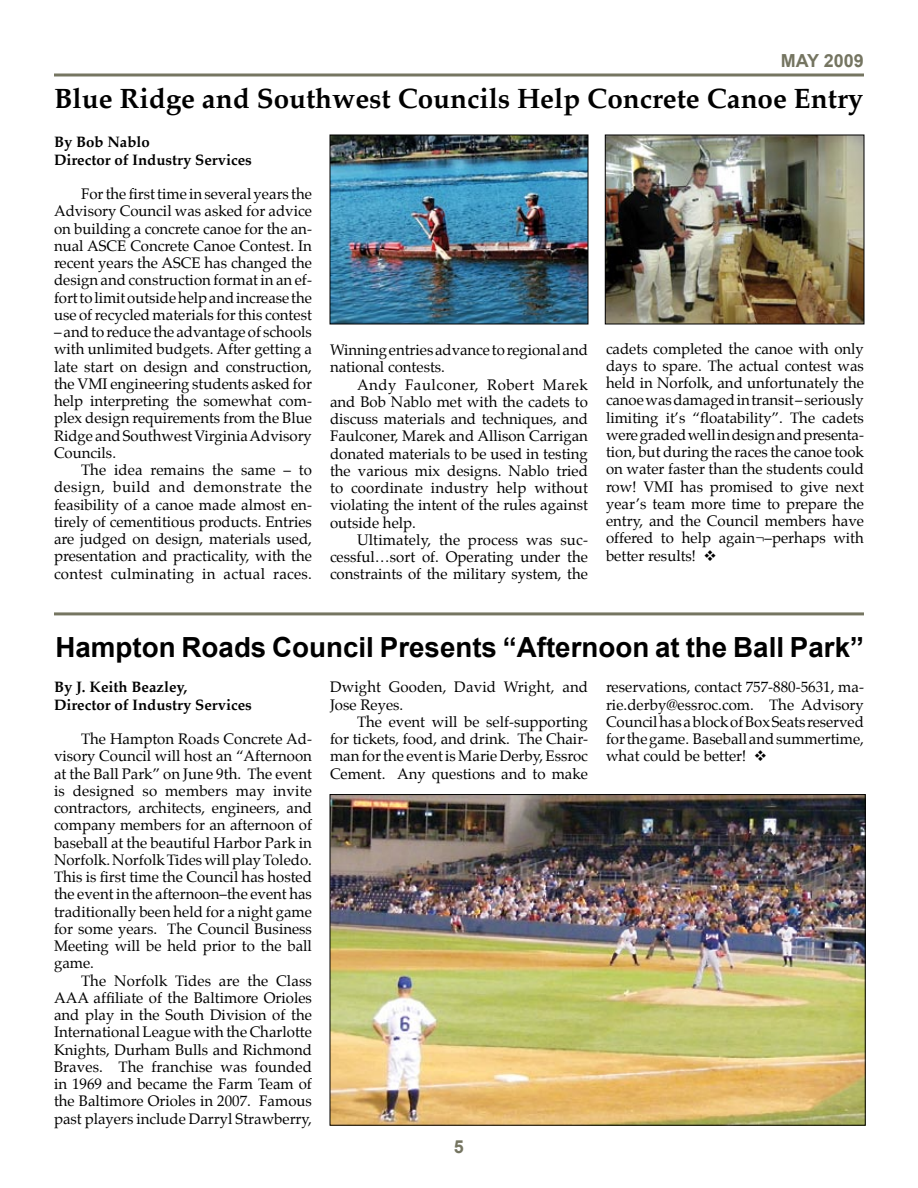
<style>
.page{position:relative;width:918px;height:1188px;background:#fff}
.page>*{position:absolute;margin:0;border:0;box-sizing:border-box;transform-origin:0 0}
.t1{font:700 27.75px "Palatino";color:#000}
.t2{font:700 27.75px "Arial";color:#000}
.t3{font:700 18px "Arial";color:#757561}
.t4{font:15px/17.2px "Palatino";color:#000;text-align:justify}
.t5{font:700 15px/17.2px "Palatino";color:#000}
</style>
<div class="page">
<hr style="left:54px;top:73px;width:810px;height:3px;background:#757561">
<hr style="left:54px;top:612px;width:810px;height:3px;background:#757561">
<img style="left:607px;top:137px;width:255px;height:185px">
<div style="left:605px;top:135px;width:259px;height:189px;border:1px solid #000"></div>
<img style="left:332px;top:137px;width:254px;height:185px">
<div style="left:330px;top:135px;width:258px;height:189px;border:1px solid #000"></div>
<img style="left:332px;top:796px;width:532px;height:328px">
<p class="t3" style="left:781px;top:49px;width:85px">MAY 2009</p>
<h1 class="t1" style="left:54px;top:75px;width:811px">Blue Ridge and Southwest Councils Help Concrete Canoe Entry</h1>
<p class="t5" style="left:54px;top:133px;width:199px">By Bob Nablo<br>Director of Industry Services</p>
<p class="t4" style="left:54px;top:185px;width:259px;text-indent:27px">For the first time in several years the Advisory Council was asked for advice on building a concrete canoe for the an&shy;nual ASCE Concrete Canoe Contest. In recent years the ASCE has changed the design and construction format in an ef&shy;fort to limit outside help and increase the use of recycled materials for this contest</p>
<p class="t4" style="left:54px;top:323px;width:260px">– and to reduce the advantage of schools with unlimited budgets. After getting a late start on design and construction, the VMI engineering students asked for help interpreting the somewhat com&shy;plex design requirements from the Blue Ridge and Southwest Virginia Advisory Councils.</p>
<p class="t4" style="left:54px;top:461px;width:260px;text-indent:27px">The idea remains the same – to design, build and demonstrate the feasibility of a canoe made almost en&shy;tirely of cementitious products. Entries are judged on design, materials used, presentation and practicality, with the contest culminating in actual races.</p>
<p class="t4" style="left:330px;top:341px;width:259px">Winning entries advance to regional and national contests.</p>
<p class="t4" style="left:330px;top:376px;width:259px;text-indent:27px">Andy Faulconer, Robert Marek and Bob Nablo met with the cadets to discuss materials and techniques, and Faulconer, Marek and Allison Carrigan donated materials to be used in testing the various mix designs. Nablo tried to coordinate industry help without violating the intent of the rules against outside help.</p>
<p class="t4" style="left:330px;top:531px;width:260px;text-indent:27px">Ultimately, the process was suc&shy;cessful…sort of. Operating under the constraints of the military system, the</p>
<p class="t4" style="left:606px;top:340px;width:260px">cadets completed the canoe with only days to spare. The actual contest was held in Norfolk, and unfortunately the canoe was damaged in transit – seriously limiting it’s “floatability”. The cadets were graded well in design and presenta&shy;tion, but during the races the canoe took on water faster than the students could row! VMI has promised to give next year’s team more time to prepare the entry, and the Council members have offered to help again¬–perhaps with better results! ❖</p>
<h1 class="t2" style="left:56px;top:629px;width:810px">Hampton Roads Council Presents “Afternoon at the Ball Park”</h1>
<p class="t4" style="left:330px;top:679px;width:260px">Dwight Gooden, David Wright, and<br>Jose Reyes.</p>
<p class="t4" style="left:330px;top:713px;width:260px;text-indent:27px">The event will be self-supporting for tickets, food, and drink. The Chair&shy;man for the event is Marie Derby, Essroc Cement. Any questions and to make</p>
<p class="t5" style="left:54px;top:678px;width:199px">By J. Keith Beazley,<br>Director of Industry Services</p>
<p class="t4" style="left:54px;top:730px;width:260px;text-indent:27px">The Hampton Roads Concrete Ad&shy;visory Council will host an “Afternoon at the Ball Park” on June 9th. The event is designed so members may invite contractors, architects, engineers, and company members for an afternoon of baseball at the beautiful Harbor Park in Norfolk. Norfolk Tides will play Toledo.<br>This is first time the Council has hosted the event in the afternoon–the event has traditionally been held for a night game for some years. The Council Business Meeting will be held prior to the ball game.</p>
<p class="t4" style="left:54px;top:972px;width:260px;text-indent:27px">The Norfolk Tides are the Class AAA affiliate of the Baltimore Orioles and play in the South Division of the International League with the Charlotte Knights, Durham Bulls and Richmond Braves. The franchise was founded in 1969 and became the Farm Team of the Baltimore Orioles in 2007. Famous past players include Darryl Strawberry,</p>
<p class="t4" style="left:606px;top:679px;width:260px">reservations, contact 757-880-5631, ma&shy;rie.derby@essroc.com. The Advisory Council has a block of Box Seats reserved for the game. Baseball and summertime, what could be better! ❖</p>
</div>
